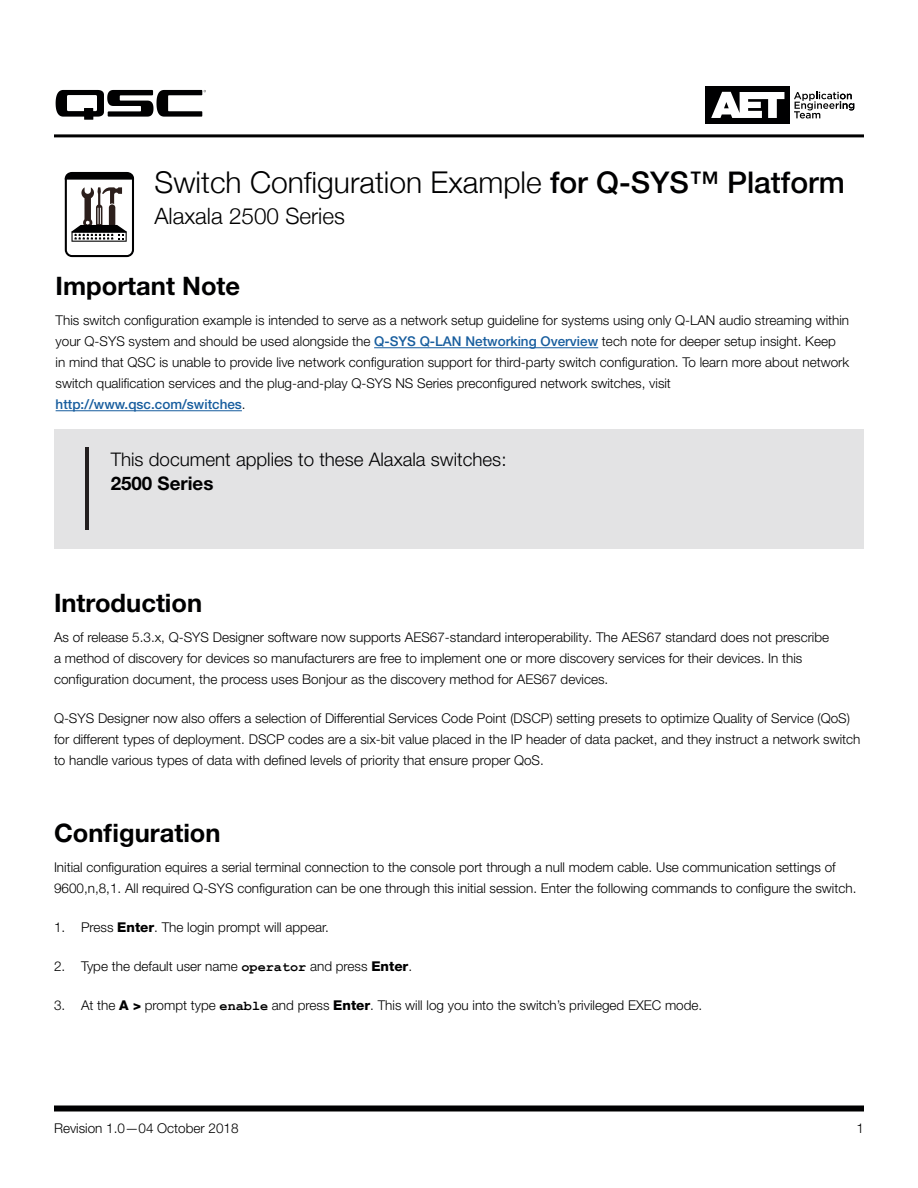
<style>
.page{position:relative;width:918px;height:1188px;background:#fff}
.page>*{position:absolute;margin:0;border:0;box-sizing:border-box;transform-origin:0 0}
.t1{font:300 30px "Helvetica Neue";color:#000001}
.Headline{font:700 25.5px "Helvetica Neue LT Pro";color:#000001}
.t2{font:300 22.5px "Helvetica Neue";color:#000001}
.Model_applies{font:300 18.75px/23.5px "Helvetica Neue LT Pro";color:#000001}
.Body_text{font:300 13.5px/21px "Helvetica Neue LT Pro";color:#000001}
.s1{font-family:"Helvetica Neue LT Pro";font-weight:500}
.s2{font-weight:500;color:#175d9e}
.s3{font-weight:700}
.s4{font-weight:800}
.s5{font-family:"Courier New";font-weight:700}
</style>
<div class="page">
<div style="left:54px;top:1106px;width:810px;height:6px;background:#000001"></div>
<div style="left:705px;top:86px;width:85px;height:38px;background:#000001"></div>
<svg style="left:711px;top:92px;width:73px;height:26px"></svg>
<svg style="left:794px;top:92px;width:60px;height:27px"></svg>
<hr style="left:54px;top:134px;width:810px;height:3px;background:#000001">
<svg style="left:56px;top:90px;width:150px;height:30px"></svg>
<div style="left:54px;top:429px;width:810px;height:120px;background:#e3e3e4"></div>
<svg style="left:65px;top:172px;width:69px;height:85px"></svg>
<hr style="left:86px;top:447px;width:3px;height:83px;background:#231f20">
<hr style="left:374px;top:347px;width:224px;height:1px;background:#175d9e">
<hr style="left:56px;top:410px;width:186px;height:1px;background:#175d9e">
<h1 class="t1" style="left:154px;top:164px;width:692px">Switch Configuration Example <span class="s1">for Q-SYS™ Platform</span></h1>
<h3 class="t2" style="left:154px;top:202px;width:192px">Alaxala 2500 Series</h3>
<h2 class="Headline" style="left:56px;top:270px;width:186px">Important Note</h2>
<p class="Body_text" style="left:56px;top:310px;width:795px">This switch configuration example is intended to serve as a network setup guideline for systems using only Q-LAN audio streaming within your Q-SYS system and should be used alongside the <span class="s2">Q-SYS Q-LAN Networking Overview</span> tech note for deeper setup insight. Keep<br>in mind that QSC is unable to provide live network configuration support for third-party switch configuration. To learn more about network switch qualification services and the plug-and-play Q-SYS NS Series preconfigured network switches, visit <span class="s2">http://www.qsc.com/switches</span>.</p>
<p class="Model_applies" style="left:111px;top:448px;width:397px">This document applies to these Alaxala switches:<br><span class="s3">2500 Series</span></p>
<h2 class="Headline" style="left:54px;top:587px;width:150px">Introduction</h2>
<p class="Body_text" style="left:54px;top:627px;width:777px">As of release 5.3.x, Q-SYS Designer software now supports AES67-standard interoperability. The AES67 standard does not prescribe a method of discovery for devices so manufacturers are free to implement one or more discovery services for their devices. In this configuration document, the process uses Bonjour as the discovery method for AES67 devices.</p>
<p class="Body_text" style="left:54px;top:708px;width:808px">Q-SYS Designer now also offers a selection of Differential Services Code Point (DSCP) setting presets to optimize Quality of Service (QoS) for different types of deployment. DSCP codes are a six-bit value placed in the IP header of data packet, and they instruct a network switch to handle various types of data with defined levels of priority that ensure proper QoS.</p>
<p class="Headline" style="left:54px;top:817px;width:168px">Configuration</p>
<p class="Body_text" style="left:54px;top:856px;width:804px">Initial configuration equires a serial terminal connection to the console port through a null modem cable. Use communication settings of<br>9600,n,8,1. All required Q-SYS configuration can be one through this initial session. Enter the following commands to configure the switch.</p>
<p class="Body_text" style="left:54px;top:916px;width:276px">1. Press <span class="s4">Enter</span>. The login prompt will appear.</p>
<p class="Body_text" style="left:54px;top:955px;width:360px">2. Type the default user name <span class="s5">operator</span> and press <span class="s4">Enter</span>.</p>
<p class="Body_text" style="left:54px;top:994px;width:650px">3. At the <span class="s4">A &gt;</span> prompt type <span class="s5">enable</span> and press <span class="s4">Enter</span>. This will log you into the switch’s privileged EXEC mode.</p>
<p class="Body_text" style="left:54px;top:1117px;width:186px">Revision 1.0—04 October 2018</p>
<p class="Body_text" style="left:856px;top:1117px;width:9px">1</p>
</div>
